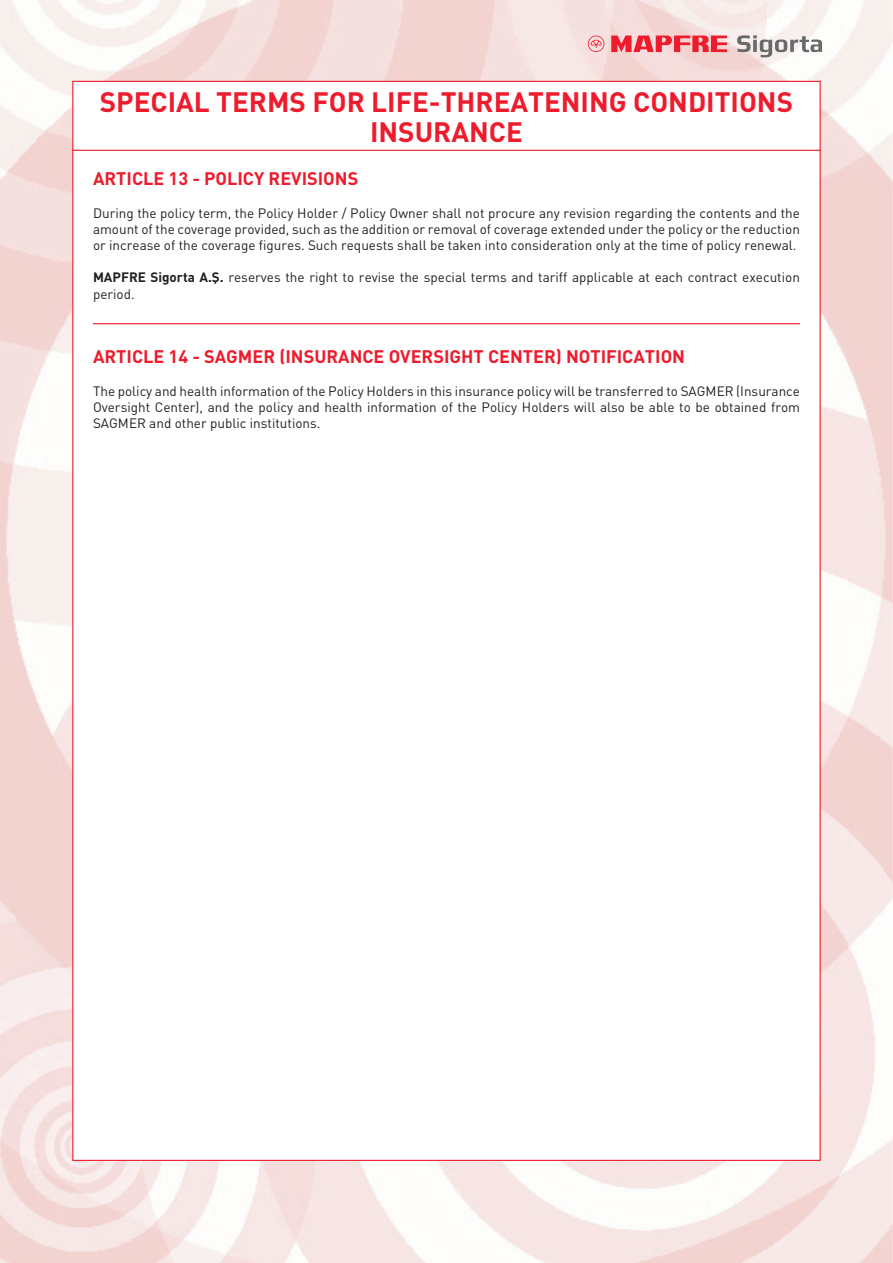
<style>
.page{position:relative;width:893px;height:1263px;background:#fff}
.page>*{position:absolute;margin:0;border:0;box-sizing:border-box;transform-origin:0 0}
.t1{font:27.75px/30px "DINT Bold";color:#ee1b2c;text-align:center}
.t2{font:18px "DINT Bold";color:#ee1b2c}
.t3{font:13.5px/16.2px "DINT";color:#231f20;text-align:justify}
.s1{font-family:"DINT Bold"}
</style>
<div class="page">
<img style="left:0;top:0;width:893px;height:1263px">
<svg style="left:588px;top:36px;width:16px;height:16px"></svg>
<svg style="left:611px;top:36px;width:116px;height:16px;background:#ef616b"></svg>
<svg style="left:737px;top:35px;width:85px;height:22px"></svg>
<div style="left:72px;top:81px;width:749px;height:1080px;background:#fff;border:1px solid #ee1b2c"></div>
<hr style="left:72px;top:150px;width:749px;height:1px;background:#ee1b2c">
<hr style="left:93px;top:323px;width:707px;height:1px;background:#ee1b2c">
<h1 class="t1" style="left:100px;top:86px;width:695px">SPECIAL TERMS FOR LIFE-THREATENING CONDITIONS<br>INSURANCE</h1>
<h2 class="t2" style="left:93px;top:167px;width:267px">ARTICLE 13 - POLICY REVISIONS</h2>
<p class="t3" style="left:93px;top:204px;width:708px">During the policy term, the Policy Holder / Policy Owner shall not procure any revision regarding the contents and the amount of the coverage provided, such as the addition or removal of coverage extended under the policy or the reduction or increase of the coverage figures. Such requests shall be taken into consideration only at the time of policy renewal.</p>
<p class="t3" style="left:93px;top:269px;width:708px"><span class="s1">MAPFRE Sigorta A.Ş.</span> reserves the right to revise the special terms and tariff applicable at each contract execution period.</p>
<h2 class="t2" style="left:93px;top:345px;width:594px">ARTICLE 14 - SAGMER (INSURANCE OVERSIGHT CENTER) NOTIFICATION</h2>
<p class="t3" style="left:93px;top:383px;width:708px">The policy and health information of the Policy Holders in this insurance policy will be transferred to SAGMER (Insurance Oversight Center), and the policy and health information of the Policy Holders will also be able to be obtained from SAGMER and other public institutions.</p>
</div>
